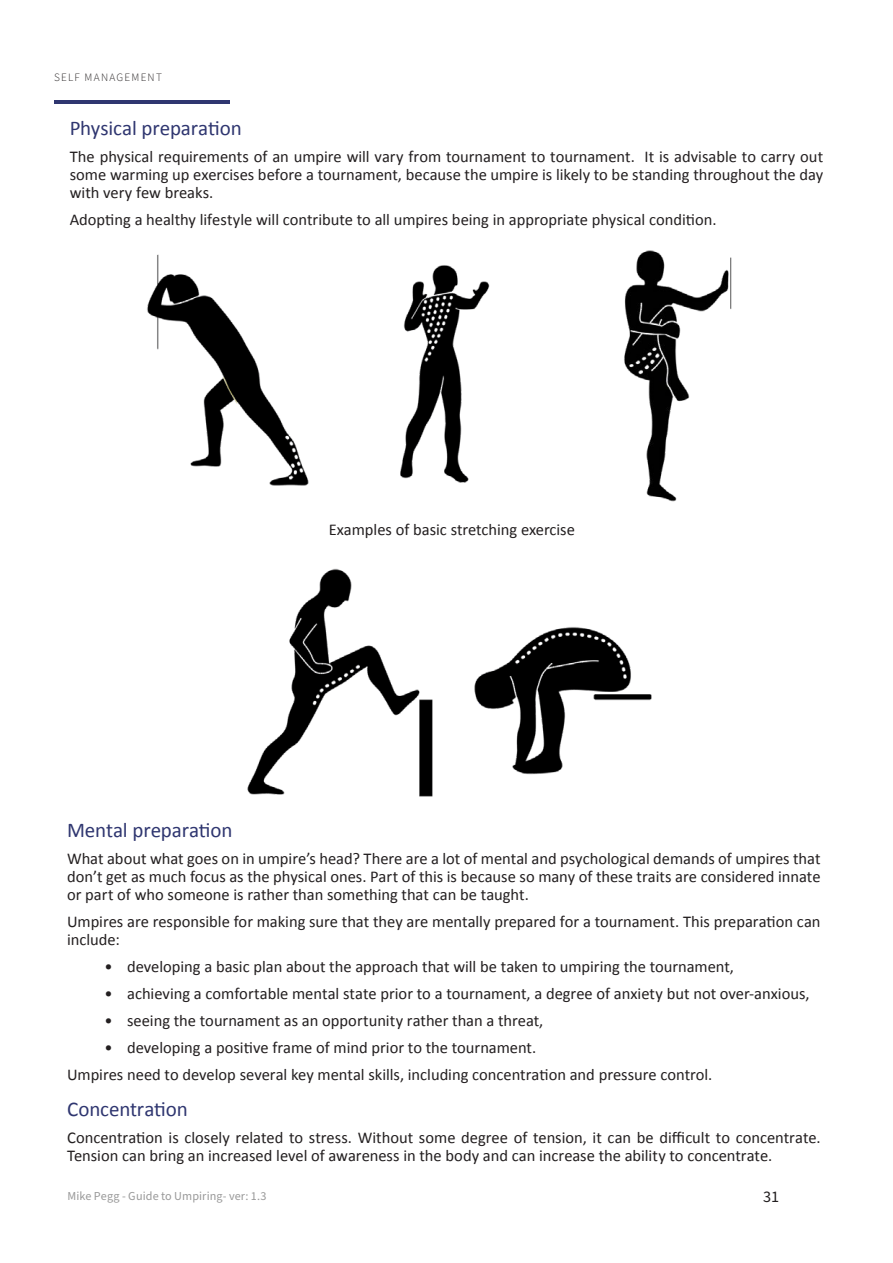
<style>
.page{position:relative;width:893px;height:1263px;background:#fff}
.page>*{position:absolute;margin:0;border:0;box-sizing:border-box;transform-origin:0 0}
.Body_Text_-_First_Li{font:21px "Calibri";letter-spacing:-.005em;color:#2f3670}
.Body_Text_-_First_Li-2{font:16.5px/18px "Calibri";color:#231f20;text-align:justify}
.t1{font:16.2px "Source Sans Pro";color:#231f20}
.t2{font:12.15px "Source Sans Pro";letter-spacing:.005em;color:#999}
.t3{font:300 11.25px "Source Sans Pro";letter-spacing:.105em;color:#231f20}
</style>
<div class="page">
<hr style="left:54px;top:100px;width:176px;height:3px;background:#2f3670">
<img style="left:147px;top:254px;width:162px;height:232px">
<img style="left:400px;top:265px;width:90px;height:218px">
<img style="left:624px;top:250px;width:108px;height:252px">
<img style="left:247px;top:568px;width:186px;height:229px">
<img style="left:474px;top:627px;width:178px;height:148px">
<p class="t3" style="left:54px;top:70px;width:109px">SELF MANAG EMENT</p>
<p class="Body_Text_-_First_Li" style="left:70px;top:113px;width:173px">Physical preparation</p>
<p class="Body_Text_-_First_Li-2" style="left:70px;top:147px;width:755px">The physical requirements of an umpire will vary from tournament to tournament. It is advisable to carry out some warming up exercises before a tournament, because the umpire is likely to be standing throughout the day with very few breaks.</p>
<p class="Body_Text_-_First_Li-2" style="left:70px;top:210px;width:648px">Adopting a healthy lifestyle will contribute to all umpires being in appropriate physical condition.</p>
<p class="Body_Text_-_First_Li-2" style="left:329px;top:520px;width:248px">Examples of basic stretching exercise</p>
<p class="Body_Text_-_First_Li" style="left:67px;top:815px;width:167px">Mental preparation</p>
<p class="Body_Text_-_First_Li-2" style="left:67px;top:849px;width:755px">What about what goes on in umpire’s head? There are a lot of mental and psychological demands of umpires that don’t get as much focus as the physical ones. Part of this is because so many of these traits are considered innate or part of who someone is rather than something that can be taught.</p>
<p class="Body_Text_-_First_Li-2" style="left:67px;top:912px;width:755px">Umpires are responsible for making sure that they are mentally prepared for a tournament. This preparation can include:</p>
<p class="Body_Text_-_First_Li-2" style="left:105px;top:957px;width:631px">• developing a basic plan about the approach that will be taken to umpiring the tournament,</p>
<p class="Body_Text_-_First_Li-2" style="left:105px;top:984px;width:706px">• achieving a comfortable mental state prior to a tournament, a degree of anxiety but not over-anxious,</p>
<p class="Body_Text_-_First_Li-2" style="left:105px;top:1011px;width:440px">• seeing the tournament as an opportunity rather than a threat,</p>
<p class="Body_Text_-_First_Li-2" style="left:105px;top:1038px;width:433px">• developing a positive frame of mind prior to the tournament.</p>
<p class="Body_Text_-_First_Li-2" style="left:67px;top:1065px;width:647px">Umpires need to develop several key mental skills, including concentration and pressure control.</p>
<p class="Body_Text_-_First_Li" style="left:67px;top:1094px;width:122px">Concentration</p>
<p class="Body_Text_-_First_Li-2" style="left:67px;top:1128px;width:755px">Concentration is closely related to stress. Without some degree of tension, it can be difficult to concentrate.<br>Tension can bring an increased level of awareness in the body and can increase the ability to concentrate.</p>
<p class="t2" style="left:68px;top:1188px;width:201px">Mike Pegg - Guide to Umpiring- ver: 1.3</p>
<p class="t1" style="left:763px;top:1185px;width:18px">31</p>
</div>
